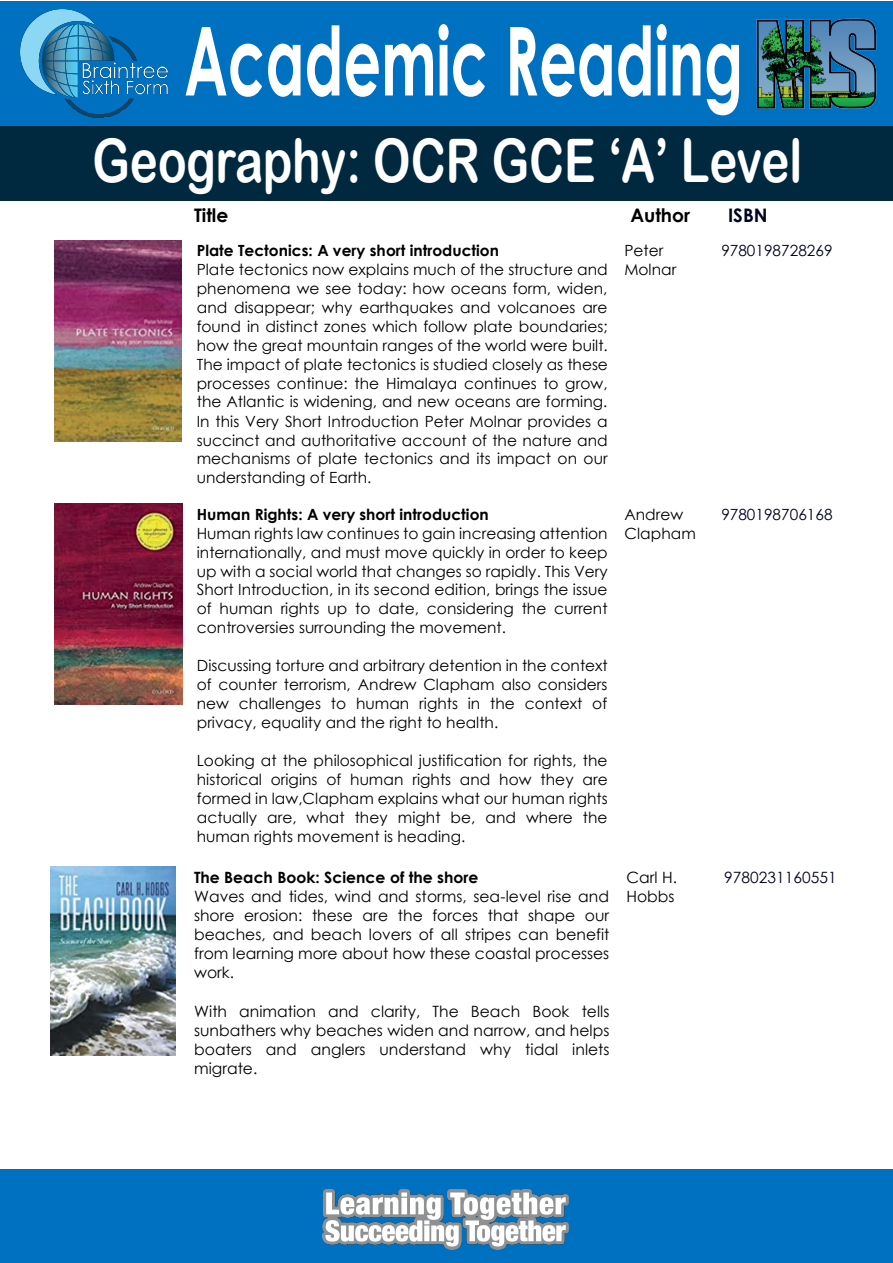
<style>
.page{position:relative;width:893px;height:1263px;background:#fff}
.page>*{position:absolute;margin:0;border:0;box-sizing:border-box;transform-origin:0 0}
.t1{font:700 95.25px "Century Gothic";color:#fff;scale:.62 1}
.t2{font:60px "Arial Rounded MT Bold";color:#fff;scale:.79 1}
.t3{font:700 18.6px "Century Gothic";color:#000001}
.t4{font:700 18.6px "Century Gothic";color:#000320}
.t5{font:15.6px/19.2px "Century Gothic";color:#000001;text-align:justify}
.t6{font:700 15.6px "Century Gothic";color:#000001}
.t7{font:15.6px "Century Gothic";color:#000320}
.t8{font:15.45px/18.9px "Century Gothic";letter-spacing:.005em;color:#000001;text-align:justify}
.t9{font:700 15.45px "Century Gothic";color:#000001}
.t10{font:15.45px "Century Gothic";color:#000320}
</style>
<div class="page">
<div style="left:1px;top:125px;width:892px;height:76px;background:#00293f"></div>
<div style="left:0;top:1169px;width:892px;height:94px;background:#0070c0"></div>
<img style="left:322px;top:1189px;width:247px;height:61px">
<div style="left:0;top:1px;width:893px;height:125px;background:#0070c0"></div>
<img style="left:20px;top:10px;width:148px;height:107px">
<img style="left:756px;top:18px;width:121px;height:91px">
<img style="left:50px;top:867px;width:125px;height:188px">
<img style="left:54px;top:240px;width:127px;height:201px">
<img style="left:54px;top:504px;width:129px;height:201px">
<h1 class="t1" style="left:184px;top:-11px;width:903px">Academic Reading</h1>
<h2 class="t2" style="left:92px;top:125px;width:900px">Geography: OCR GCE ‘A’ Level</h2>
<p class="t3" style="left:194px;top:201px;width:36px">Title</p>
<p class="t3" style="left:630px;top:201px;width:61px">Author</p>
<p class="t4" style="left:728px;top:201px;width:41px">ISBN</p>
<p class="t9" style="left:197px;top:238px;width:304px">Plate Tectonics: A very short introduction</p>
<p class="t8" style="left:197px;top:259px;width:413px">Plate tectonics now explains much of the structure and phenomena we see today: how oceans form, widen, and disappear; why earthquakes and volcanoes are found in distinct zones which follow plate boundaries; how the great mountain ranges of the world were built.<br>The impact of plate tectonics is studied closely as these processes continue: the Himalaya continues to grow, the Atlantic is widening, and new oceans are forming.<br>In this Very Short Introduction Peter Molnar provides a succinct and authoritative account of the nature and mechanisms of plate tectonics and its impact on our understanding of Earth.</p>
<p class="t8" style="left:624px;top:241px;width:53px">Peter<br>Molnar</p>
<p class="t10" style="left:721px;top:239px;width:113px">9780198728269</p>
<p class="t9" style="left:197px;top:502px;width:294px">Human Rights: A very short introduction</p>
<p class="t10" style="left:721px;top:503px;width:113px">9780198706168</p>
<p class="t8" style="left:197px;top:523px;width:412px">Human rights law continues to gain increasing attention internationally, and must move quickly in order to keep up with a social world that changes so rapidly. This Very Short Introduction, in its second edition, brings the issue of human rights up to date, considering the current controversies surrounding the movement.</p>
<p class="t8" style="left:197px;top:656px;width:413px">Discussing torture and arbitrary detention in the context of counter terrorism, Andrew Clapham also considers new challenges to human rights in the context of privacy, equality and the right to health.</p>
<p class="t8" style="left:197px;top:751px;width:413px">Looking at the philosophical justification for rights, the historical origins of human rights and how they are formed in law,Clapham explains what our human rights actually are, what they might be, and where the human rights movement is heading.</p>
<p class="t8" style="left:624px;top:504px;width:73px">Andrew<br>Clapham</p>
<p class="t6" style="left:194px;top:865px;width:286px">The Beach Book: Science of the shore</p>
<p class="t5" style="left:194px;top:886px;width:417px">Waves and tides, wind and storms, sea-level rise and shore erosion: these are the forces that shape our beaches, and beach lovers of all stripes can benefit from learning more about how these coastal processes work.</p>
<p class="t5" style="left:194px;top:1001px;width:417px">With animation and clarity, The Beach Book tells sunbathers why beaches widen and narrow, and helps boaters and anglers understand why tidal inlets migrate.</p>
<p class="t5" style="left:626px;top:867px;width:52px">Carl H.<br>Hobbs</p>
<p class="t7" style="left:724px;top:866px;width:114px">9780231160551</p>
</div>
